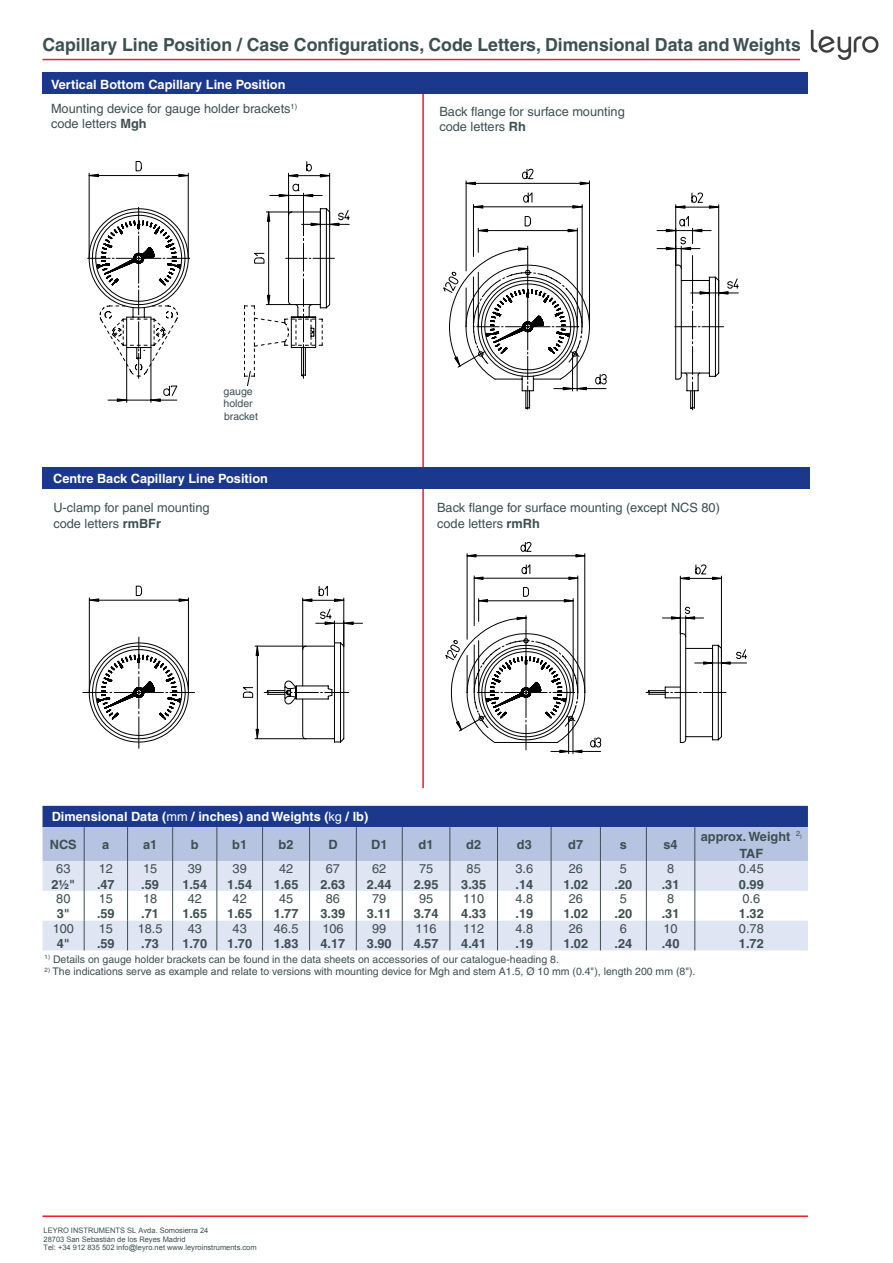
<style>
.page{position:relative;width:893px;height:1263px;background:#fff}
.page>*{position:absolute;margin:0;border:0;box-sizing:border-box;transform-origin:0 0}
.t1{font:700 18px "Helvetica";color:#3d4f51}
.t2{font:12.75px/15.3px "Helvetica";color:#3d4f51}
.t3{font:700 12.75px/17px "Helvetica";color:#3d4f51;text-align:center}
.t4{font:700 12.75px/27.6px "Helvetica";color:#fff}
.t5{font:10.5px/12.6px "Helvetica";color:#3d4f51}
.t6{font:7.5px/8.4px "Arial";color:#3d4f51}
.s1{font-weight:700;color:#fff}
.s2{font-weight:700}
.s3{font-weight:400}
.s4{color:#3d4f51}
</style>
<div class="page">
<hr style="left:422px;top:85px;width:2px;height:703px;background:#ee1d23">
<svg style="left:43px;top:891px;width:765px;height:60px"></svg>
<hr style="left:84px;top:891px;width:1px;height:30px;background:#3d4f51">
<hr style="left:127px;top:891px;width:1px;height:30px;background:#3d4f51">
<hr style="left:172px;top:891px;width:1px;height:30px;background:#3d4f51">
<hr style="left:216px;top:891px;width:1px;height:30px;background:#3d4f51">
<hr style="left:262px;top:891px;width:1px;height:30px;background:#3d4f51">
<hr style="left:309px;top:891px;width:1px;height:30px;background:#3d4f51">
<hr style="left:356px;top:891px;width:1px;height:30px;background:#3d4f51">
<hr style="left:402px;top:891px;width:1px;height:30px;background:#3d4f51">
<hr style="left:449px;top:891px;width:1px;height:30px;background:#3d4f51">
<hr style="left:497px;top:891px;width:1px;height:30px;background:#3d4f51">
<hr style="left:551px;top:891px;width:1px;height:30px;background:#3d4f51">
<hr style="left:600px;top:891px;width:1px;height:30px;background:#3d4f51">
<hr style="left:646px;top:891px;width:1px;height:30px;background:#3d4f51">
<svg style="left:43px;top:806px;width:765px;height:85px;background:#9cabcf"></svg>
<hr style="left:694px;top:861px;width:1px;height:30px;background:#3d4f51">
<hr style="left:694px;top:891px;width:1px;height:30px;background:#3d4f51">
<div style="left:43px;top:921px;width:765px;height:29px;background:#dfe5f2"></div>
<hr style="left:43px;top:59px;width:765px;height:1px;background:#ee1d23">
<hr style="left:43px;top:1215px;width:765px;height:2px;background:#ee1d23">
<div style="left:43px;top:72px;width:765px;height:22px;background:#1b388c"></div>
<svg style="left:87px;top:161px;width:263px;height:242px"></svg>
<div style="left:43px;top:468px;width:767px;height:21px;background:#1b388c"></div>
<svg style="left:443px;top:169px;width:296px;height:241px"></svg>
<svg style="left:82px;top:585px;width:281px;height:164px"></svg>
<svg style="left:445px;top:542px;width:302px;height:212px"></svg>
<div style="left:204px;top:387px;width:68px;height:50px;background:#fff"></div>
<img style="left:801px;top:29px;width:78px;height:31px">
<h1 class="t1" style="left:43px;top:34px;width:760px">Capillary Line Position / Case Configurations, Code Letters, Dimensional Data and Weights</h1>
<p class="t2" style="left:51px;top:72px;width:248px;line-height:24.3px"><span class="s1">Vertical Bottom Capillary Line Position<br></span>Mounting device for gauge holder brackets<sup>1)</sup></p>
<p class="t2" style="left:51px;top:116px;width:97px">code letters <span class="s2">Mgh</span></p>
<p class="t5" style="left:224px;top:385px;width:36px">gauge holder bracket</p>
<p class="t4" style="left:53px;top:464px;width:216px">Centre Back Capillary Line Position</p>
<p class="t2" style="left:439px;top:104px;width:187px">Back flange for surface mounting code letters <span class="s2">Rh</span></p>
<p class="t2" style="left:53px;top:500px;width:158px">U-clamp for panel mounting code letters <span class="s2">rmBFr</span></p>
<p class="t2" style="left:437px;top:500px;width:284px">Back flange for surface mounting (except NCS 80) code letters <span class="s2">rmRh</span></p>
<p class="t4" style="left:50px;top:803px;width:320px">Dimensional Data (<span class="s3">mm</span> / inches) and Weights (<span class="s3">kg</span> / lb)<br><span class="s4">NCS</span></p>
<p class="t3" style="left:102px;top:836px;width:9px">a</p>
<p class="t3" style="left:143px;top:836px;width:16px">a1</p>
<p class="t3" style="left:191px;top:836px;width:9px">b</p>
<p class="t3" style="left:232px;top:836px;width:16px">b1</p>
<p class="t3" style="left:279px;top:836px;width:16px">b2</p>
<p class="t3" style="left:328px;top:836px;width:11px">D</p>
<p class="t3" style="left:371px;top:836px;width:18px">D1</p>
<p class="t3" style="left:419px;top:836px;width:16px">d1</p>
<p class="t3" style="left:466px;top:836px;width:16px">d2</p>
<p class="t3" style="left:517px;top:836px;width:16px">d3</p>
<p class="t3" style="left:568px;top:836px;width:16px">d7</p>
<p class="t3" style="left:620px;top:836px;width:9px">s</p>
<p class="t3" style="left:663px;top:836px;width:16px">s4</p>
<p class="t3" style="left:701px;top:827px;width:102px">approx. Weight <sup>2</sup><sup>)<br></sup>TAF</p>
<p class="t2" style="left:56px;top:861px;width:16px">63</p>
<p class="t3" style="left:51px;top:875px;width:25px">2½"</p>
<p class="t2" style="left:99px;top:861px;width:16px">12</p>
<p class="t3" style="left:97px;top:875px;width:19px">.47</p>
<p class="t2" style="left:143px;top:861px;width:16px">15</p>
<p class="t3" style="left:141px;top:875px;width:19px">.59</p>
<p class="t2" style="left:188px;top:861px;width:16px">39</p>
<p class="t3" style="left:182px;top:875px;width:26px">1.54</p>
<p class="t2" style="left:233px;top:861px;width:16px">39</p>
<p class="t3" style="left:227px;top:875px;width:26px">1.54</p>
<p class="t2" style="left:279px;top:861px;width:16px">42</p>
<p class="t3" style="left:274px;top:875px;width:26px">1.65</p>
<p class="t2" style="left:326px;top:861px;width:16px">67</p>
<p class="t3" style="left:321px;top:875px;width:26px">2.63</p>
<p class="t2" style="left:372px;top:861px;width:16px">62</p>
<p class="t3" style="left:367px;top:875px;width:26px">2.44</p>
<p class="t2" style="left:419px;top:861px;width:16px">75</p>
<p class="t3" style="left:414px;top:875px;width:26px">2.95</p>
<p class="t2" style="left:467px;top:861px;width:16px">85</p>
<p class="t3" style="left:461px;top:875px;width:26px">3.35</p>
<p class="t2" style="left:515px;top:861px;width:19px">3.6</p>
<p class="t3" style="left:515px;top:875px;width:19px">.14</p>
<p class="t2" style="left:569px;top:861px;width:16px">26</p>
<p class="t3" style="left:563px;top:875px;width:26px">1.02</p>
<p class="t2" style="left:620px;top:861px;width:9px">5</p>
<p class="t3" style="left:614px;top:875px;width:19px">.20</p>
<p class="t2" style="left:667px;top:861px;width:9px">8</p>
<p class="t3" style="left:662px;top:875px;width:19px">.31</p>
<p class="t2" style="left:739px;top:861px;width:26px">0.45</p>
<p class="t3" style="left:739px;top:875px;width:26px">0.99</p>
<p class="t2" style="left:56px;top:891px;width:16px">80</p>
<p class="t3" style="left:57px;top:905px;width:15px">3"</p>
<p class="t2" style="left:99px;top:891px;width:16px">15</p>
<p class="t3" style="left:97px;top:905px;width:19px">.59</p>
<p class="t2" style="left:143px;top:891px;width:16px">18</p>
<p class="t3" style="left:141px;top:905px;width:19px">.71</p>
<p class="t2" style="left:188px;top:891px;width:16px">42</p>
<p class="t3" style="left:182px;top:905px;width:26px">1.65</p>
<p class="t2" style="left:233px;top:891px;width:16px">42</p>
<p class="t3" style="left:227px;top:905px;width:26px">1.65</p>
<p class="t2" style="left:279px;top:891px;width:16px">45</p>
<p class="t3" style="left:274px;top:905px;width:26px">1.77</p>
<p class="t2" style="left:326px;top:891px;width:16px">86</p>
<p class="t3" style="left:321px;top:905px;width:26px">3.39</p>
<p class="t2" style="left:372px;top:891px;width:16px">79</p>
<p class="t3" style="left:367px;top:905px;width:26px">3.11</p>
<p class="t2" style="left:419px;top:891px;width:16px">95</p>
<p class="t3" style="left:414px;top:905px;width:26px">3.74</p>
<p class="t2" style="left:463px;top:891px;width:23px">110</p>
<p class="t3" style="left:461px;top:905px;width:26px">4.33</p>
<p class="t2" style="left:515px;top:891px;width:19px">4.8</p>
<p class="t3" style="left:515px;top:905px;width:19px">.19</p>
<p class="t2" style="left:569px;top:891px;width:16px">26</p>
<p class="t3" style="left:563px;top:905px;width:26px">1.02</p>
<p class="t2" style="left:620px;top:891px;width:9px">5</p>
<p class="t3" style="left:614px;top:905px;width:19px">.20</p>
<p class="t2" style="left:667px;top:891px;width:9px">8</p>
<p class="t3" style="left:662px;top:905px;width:19px">.31</p>
<p class="t2" style="left:742px;top:891px;width:19px">0.6</p>
<p class="t3" style="left:739px;top:905px;width:26px">1.32</p>
<p class="t2" style="left:53px;top:921px;width:23px">100</p>
<p class="t3" style="left:57px;top:935px;width:15px">4"</p>
<p class="t2" style="left:99px;top:921px;width:16px">15</p>
<p class="t3" style="left:97px;top:935px;width:19px">.59</p>
<p class="t2" style="left:138px;top:921px;width:26px">18.5</p>
<p class="t3" style="left:141px;top:935px;width:19px">.73</p>
<p class="t2" style="left:188px;top:921px;width:16px">43</p>
<p class="t3" style="left:182px;top:935px;width:26px">1.70</p>
<p class="t2" style="left:233px;top:921px;width:16px">43</p>
<p class="t3" style="left:227px;top:935px;width:26px">1.70</p>
<p class="t2" style="left:274px;top:921px;width:26px">46.5</p>
<p class="t3" style="left:274px;top:935px;width:26px">1.83</p>
<p class="t2" style="left:322px;top:921px;width:23px">106</p>
<p class="t3" style="left:321px;top:935px;width:26px">4.17</p>
<p class="t2" style="left:372px;top:921px;width:16px">99</p>
<p class="t3" style="left:367px;top:935px;width:26px">3.90</p>
<p class="t2" style="left:415px;top:921px;width:23px">116</p>
<p class="t3" style="left:414px;top:935px;width:26px">4.57</p>
<p class="t2" style="left:463px;top:921px;width:23px">112</p>
<p class="t3" style="left:461px;top:935px;width:26px">4.41</p>
<p class="t2" style="left:515px;top:921px;width:19px">4.8</p>
<p class="t3" style="left:515px;top:935px;width:19px">.19</p>
<p class="t2" style="left:569px;top:921px;width:16px">26</p>
<p class="t3" style="left:563px;top:935px;width:26px">1.02</p>
<p class="t2" style="left:620px;top:921px;width:9px">6</p>
<p class="t3" style="left:614px;top:935px;width:19px">.24</p>
<p class="t2" style="left:663px;top:921px;width:16px">10</p>
<p class="t3" style="left:662px;top:935px;width:19px">.40</p>
<p class="t2" style="left:739px;top:921px;width:26px">0.78</p>
<p class="t3" style="left:739px;top:935px;width:26px">1.72</p>
<p class="t5" style="left:45px;top:953px;width:516px"><sup>1)</sup> Details on gauge holder brackets can be found in the data sheets on accessories of our catalogue-heading 8.</p>
<p class="t5" style="left:45px;top:965px;width:652px"><sup>2)</sup> The indications serve as example and relate to versions with mounting device for Mgh and stem A1.5, Ø 10 mm (0.4"), length 200 mm (8").</p>
<p class="t6" style="left:44px;top:1226px;width:215px">LEYRO INSTRUMENTS SL Avda. Somosierra 24<br>28703 San Sebastián de los Reyes Madrid<br>Tel: +34 912 835 502 info@leyro.net www.leyroinstruments.com</p>
</div>
